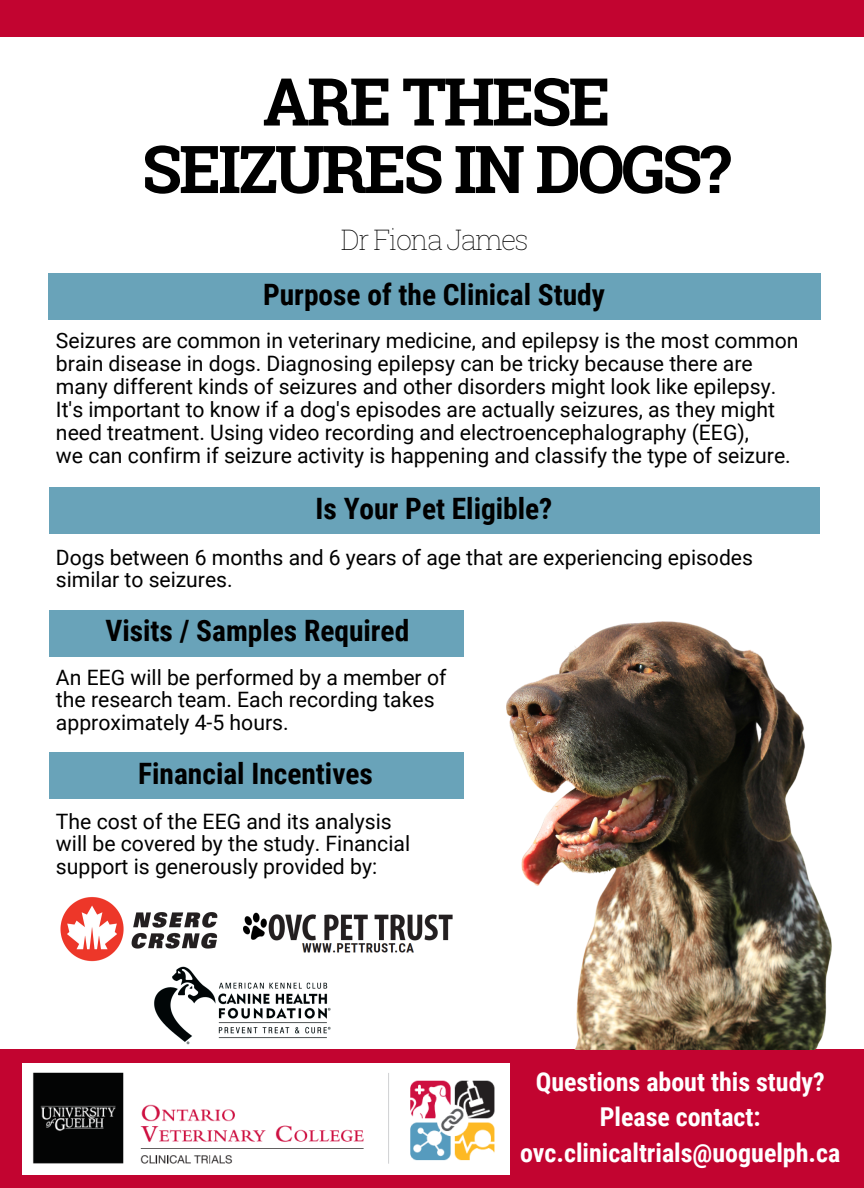
<style>
.page{position:relative;width:864px;height:1188px;background:#fff}
.page>*{position:absolute;margin:0;border:0;box-sizing:border-box;transform-origin:0 0}
.t1{font:700 66px/67.5px "Roboto Slab";letter-spacing:-.045em;color:#000;text-align:center}
.t2{font:700 29.4px "Roboto Condensed";color:#000}
.t3{font:100 28.2px "Roboto Slab";letter-spacing:-.05em;color:#000}
.t4{font:700 25.95px/35.4px "Roboto Condensed";color:#fff;text-align:center}
.t5{font:21.15px/23px "Roboto";color:#000}
</style>
<div class="page">
<div style="left:49px;top:487px;width:771px;height:47px;background:#69a3b9"></div>
<div style="left:48px;top:273px;width:772px;height:47px;background:#69a3b9"></div>
<div style="left:0;top:1049px;width:864px;height:139px;background:#c20430"></div>
<div style="left:49px;top:610px;width:415px;height:46px;background:#69a3b9"></div>
<div style="left:0;top:0;width:864px;height:36px;background:#c20430"></div>
<div style="left:49px;top:752px;width:415px;height:47px;background:#69a3b9"></div>
<img style="left:60px;top:897px;width:158px;height:65px">
<img style="left:243px;top:912px;width:209px;height:41px">
<img style="left:150px;top:958px;width:181px;height:87px">
<img style="left:506px;top:621px;width:326px;height:429px">
<img style="left:22px;top:1063px;width:488px;height:112px">
<h1 class="t1" style="left:142px;top:66px;width:591px">ARE THESE<br>SEIZURES IN DOGS?</h1>
<p class="t3" style="left:341px;top:220px;width:189px">Dr Fiona James</p>
<h2 class="t2" style="left:263px;top:278px;width:343px">Purpose of the Clinical Study</h2>
<p class="t5" style="left:56px;top:329px;width:744px">Seizures are common in veterinary medicine, and epilepsy is the most common brain disease in dogs. Diagnosing epilepsy can be tricky because there are many different kinds of seizures and other disorders might look like epilepsy.<br>It's important to know if a dog's episodes are actually seizures, as they might need treatment. Using video recording and electroencephalography (EEG),<br>we can confirm if seizure activity is happening and classify the type of seizure.</p>
<h2 class="t2" style="left:316px;top:492px;width:238px">Is Your Pet Eligible?</h2>
<p class="t5" style="left:56px;top:546px;width:699px;line-height:22.5px">Dogs between 6 months and 6 years of age that are experiencing episodes similar to seizures.</p>
<h2 class="t2" style="left:105px;top:614px;width:305px">Visits / Samples Required</h2>
<p class="t5" style="left:56px;top:666px;width:392px;line-height:22.5px">An EEG will be performed by a member of the research team. Each recording takes approximately 4-5 hours.</p>
<h2 class="t2" style="left:138px;top:756px;width:236px">Financial Incentives</h2>
<p class="t5" style="left:56px;top:811px;width:356px;line-height:22.5px">The cost of the EEG and its analysis will be covered by the study. Financial support is generously provided by:</p>
<p class="t4" style="left:520px;top:1064px;width:322px">Questions about this study?<br>Please contact: ovc.clinicaltrials@uoguelph.ca</p>
</div>
